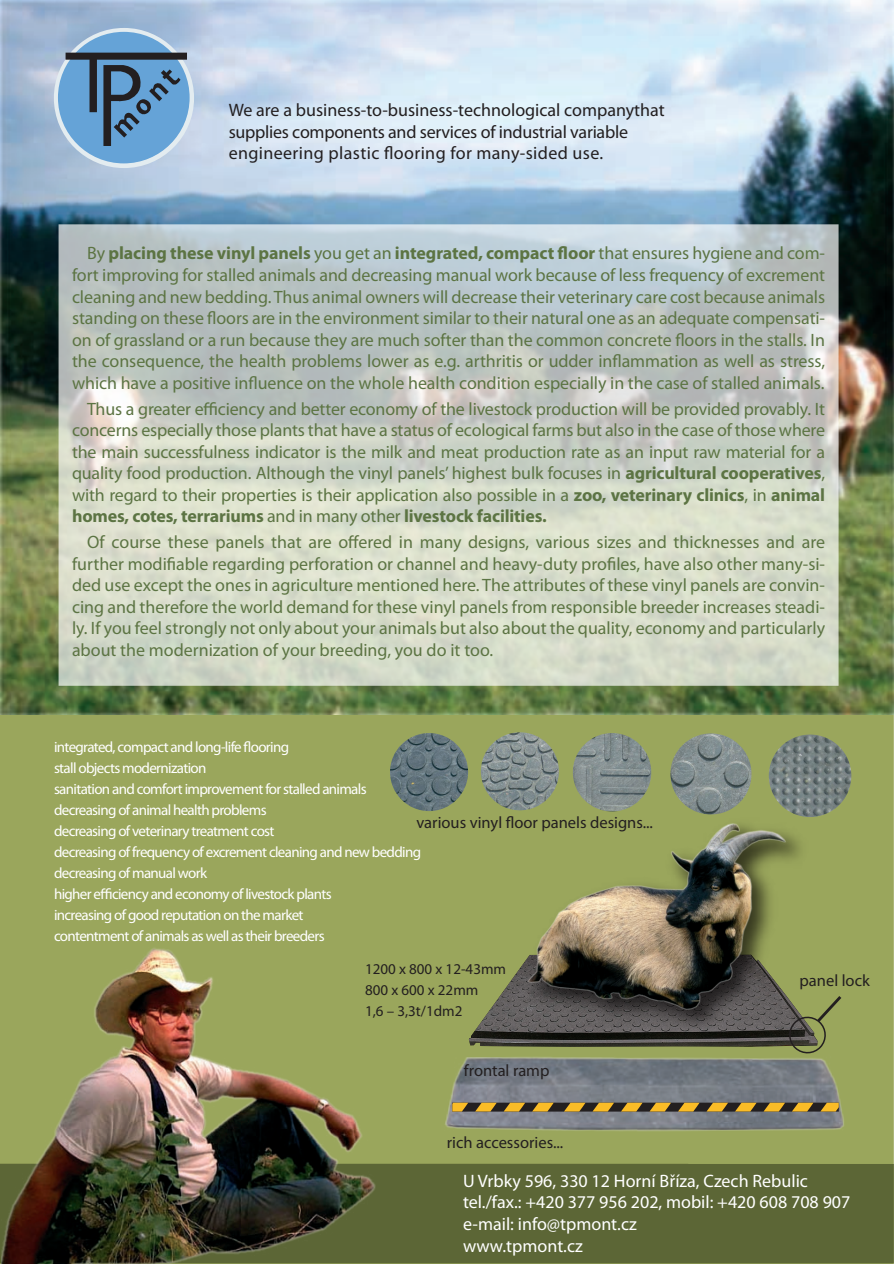
<style>
.page{position:relative;width:894px;height:1264px;background:#fff}
.page>*{position:absolute;margin:0;border:0;box-sizing:border-box;transform-origin:0 0}
.t1{font:18px/21.6px "Myriad Pro";color:#231f20}
.t2{font:18px/21.6px "Myriad Pro";color:#fff}
.t3{font:17.85px/21.5px "Myriad Pro";letter-spacing:-.005em;color:#5c7443;text-align:justify}
.t4{font:16.5px "Myriad Pro";color:#231f20}
.t5{font:15px/21px "Myriad Pro";letter-spacing:-.045em;color:#fff}
.t6{font:15px/21px "Myriad Pro";color:#231f20}
.s1{font-weight:700}
</style>
<div class="page">
<div style="left:0;top:669px;width:893px;height:594px;background:#9aa65c"></div>
<img style="left:0;top:0;width:893px;height:714px">
<svg style="left:54px;top:28px;width:140px;height:140px;background:#749bbd"></svg>
<svg style="left:58px;top:224px;width:780px;height:462px;background:#c7cec5"></svg>
<div style="left:0;top:1163px;width:893px;height:100px;background:#5c6636"></div>
<img style="left:2px;top:948px;width:374px;height:315px">
<img style="left:445px;top:823px;width:399px;height:308px">
<img style="left:390px;top:733px;width:78px;height:78px;border-radius:50%">
<img style="left:480px;top:732px;width:78px;height:78px;border-radius:50%">
<img style="left:572px;top:733px;width:79px;height:78px;border-radius:50%">
<img style="left:670px;top:733px;width:81px;height:81px;border-radius:50%">
<img style="left:768px;top:734px;width:82px;height:83px;border-radius:50%">
<div style="left:452px;top:1102px;width:386px;height:9px;background:#231f20"></div>
<svg style="left:706px;top:1102px;width:22px;height:9px"></svg>
<svg style="left:734px;top:1102px;width:22px;height:9px"></svg>
<svg style="left:763px;top:1102px;width:21px;height:9px"></svg>
<svg style="left:677px;top:1102px;width:22px;height:9px"></svg>
<svg style="left:649px;top:1102px;width:22px;height:9px"></svg>
<svg style="left:820px;top:1102px;width:18px;height:9px"></svg>
<svg style="left:791px;top:1102px;width:22px;height:9px"></svg>
<svg style="left:620px;top:1102px;width:22px;height:9px"></svg>
<svg style="left:592px;top:1102px;width:22px;height:9px"></svg>
<svg style="left:563px;top:1102px;width:22px;height:9px"></svg>
<svg style="left:475px;top:1102px;width:21px;height:9px"></svg>
<svg style="left:503px;top:1102px;width:22px;height:9px"></svg>
<svg style="left:532px;top:1102px;width:21px;height:9px"></svg>
<svg style="left:452px;top:1102px;width:16px;height:9px"></svg>
<svg style="left:785px;top:1013px;width:41px;height:43px"></svg>
<svg style="left:816px;top:996px;width:25px;height:26px"></svg>
<p class="t1" style="left:229px;top:100px;width:437px">We are a business-to-business-technological companythat supplies components and services of industrial variable engineering plastic flooring for many-sided use.</p>
<p class="t3" style="left:72px;top:243px;width:754px;text-indent:15px">By <span class="s1">placing these vinyl panels</span> you get an <span class="s1">integrated, compact floor</span> that ensures hygiene and com&shy;fort improving for stalled animals and decreasing manual work because of less frequency of excrement cleaning and new bedding. Thus animal owners will decrease their veterinary care cost because animals standing on these floors are in the environment similar to their natural one as an adequate compensati&shy;on of grassland or a run because they are much softer than the common concrete floors in the stalls. In the consequence, the health problems lower as e.g. arthritis or udder inflammation as well as stress, which have a positive influence on the whole health condition especially in the case of stalled animals.</p>
<p class="t3" style="left:72px;top:398px;width:754px;text-indent:15px">Thus a greater efficiency and better economy of the livestock production will be provided provably. It concerns especially those plants that have a status of ecological farms but also in the case of those where the main successfulness indicator is the milk and meat production rate as an input raw material for a quality food production. Although the vinyl panels’ highest bulk focuses in <span class="s1">agricultural cooperatives</span>, with regard to their properties is their application also possible in a <span class="s1">zoo, veterinary clinics</span>, in <span class="s1">animal homes, cotes, terrariums</span> and in many other <span class="s1">livestock facilities.</span></p>
<p class="t3" style="left:72px;top:531px;width:754px;text-indent:15px">Of course these panels that are offered in many designs, various sizes and thicknesses and are further modifiable regarding perforation or channel and heavy-duty profiles, have also other many-si&shy;ded use except the ones in agriculture mentioned here. The attributes of these vinyl panels are convin&shy;cing and therefore the world demand for these vinyl panels from responsible breeder increases steadi&shy;ly. If you feel strongly not only about your animals but also about the quality, economy and particularly about the modernization of your breeding, you do it too.</p>
<p class="t5" style="left:54px;top:737px;width:368px">integrated, compact and long-life flooring<br>stall objects modernization<br>sanitation and comfort improvement for stalled animals decreasing of animal health problems<br>decreasing of veterinary treatment cost<br>decreasing of frequency of excrement cleaning and new bedding decreasing of manual work<br>higher efficiency and economy of livestock plants<br>increasing of good reputation on the market<br>contentment of animals as well as their breeders</p>
<p class="t6" style="left:365px;top:958px;width:142px">1200 x 800 x 12-43mm<br>800 x 600 x 22mm<br>1,6 – 3,3t/1dm2</p>
<p class="t4" style="left:416px;top:813px;width:238px">various vinyl floor panels designs...</p>
<p class="t4" style="left:464px;top:1061px;width:87px">frontal ramp</p>
<p class="t4" style="left:446px;top:1133px;width:118px">rich accessories...</p>
<p class="t4" style="left:799px;top:971px;width:72px">panel lock</p>
<p class="t2" style="left:463px;top:1170px;width:389px">U Vrbky 596, 330 12 Horní Bříza, Czech Rebulic tel./fax.: +420 377 956 202, mobil: +420 608 708 907 e-mail: info@tpmont.cz<br>www.tpmont.cz</p>
</div>
